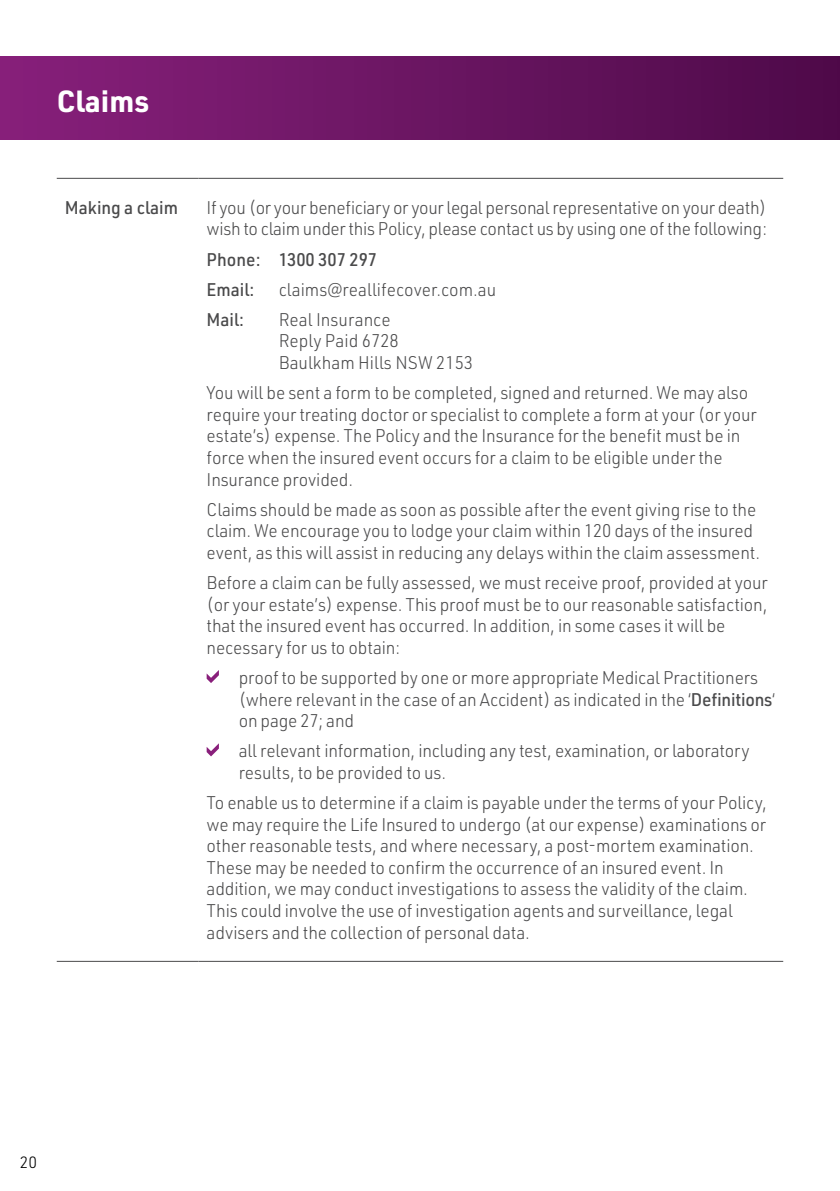
<style>
.page{position:relative;width:840px;height:1191px;background:#fff}
.page>*{position:absolute;margin:0;border:0;box-sizing:border-box;transform-origin:0 0}
.t1{font:700 30px "URWDIN";color:#fff}
.t2{font:300 18px/21.6px "URWDIN";letter-spacing:-.01em;color:#4a4a4b;scale:.95 1}
.t3{font:500 18px/30px "URWDIN";color:#4a4a4b;scale:.95 1}
.t4{font:300 16px "URWDIN";color:#000}
.s1{font-weight:500}
</style>
<div class="page">
<hr style="left:57px;top:178px;width:141px;height:1px;background:#4a4a4b">
<hr style="left:198px;top:178px;width:584px;height:1px;background:#4a4a4b">
<hr style="left:57px;top:961px;width:141px;height:1px;background:#4a4a4b">
<hr style="left:198px;top:961px;width:584px;height:1px;background:#4a4a4b">
<svg style="left:206px;top:670px;width:13px;height:13px"></svg>
<svg style="left:206px;top:743px;width:13px;height:13px"></svg>
<div style="left:0;top:57px;width:839px;height:83px;background:linear-gradient(to right,#87207b,#4e0a49)"></div>
<h1 class="t1" style="left:57px;top:80px;width:94px">Claims</h1>
<p class="t3" style="left:65px;top:192px;width:121px">Making a claim</p>
<p class="t2" style="left:206px;top:196px;width:591px">If you (or your beneficiary or your legal personal representative on your death) wish to claim under this Policy, please contact us by using one of the following:</p>
<p class="t3" style="left:206px;top:243px;width:181px">Phone: 1300 307 297<br>Email:</p>
<p class="t2" style="left:278px;top:278px;width:230px">claims@reallifecover.com.au</p>
<p class="t3" style="left:206px;top:304px;width:41px">Mail:</p>
<p class="t2" style="left:278px;top:308px;width:206px">Real Insurance<br>Reply Paid 6728<br>Baulkham Hills NSW 2153</p>
<p class="t2" style="left:206px;top:381px;width:580px">You will be sent a form to be completed, signed and returned. We may also require your treating doctor or specialist to complete a form at your (or your estate’s) expense. The Policy and the Insurance for the benefit must be in force when the insured event occurs for a claim to be eligible under the Insurance provided.</p>
<p class="t2" style="left:206px;top:498px;width:583px">Claims should be made as soon as possible after the event giving rise to the claim. We encourage you to lodge your claim within 120 days of the insured event, as this will assist in reducing any delays within the claim assessment.</p>
<p class="t2" style="left:206px;top:571px;width:591px">Before a claim can be fully assessed, we must receive proof, provided at your (or your estate’s) expense. This proof must be to our reasonable satisfaction, that the insured event has occurred. In addition, in some cases it will be necessary for us to obtain:</p>
<p class="t2" style="left:238px;top:666px;width:566px">proof to be supported by one or more appropriate Medical Practitioners (where relevant in the case of an Accident) as indicated in the ‘<span class="s1">Definitions</span>‘ on page 27; and</p>
<p class="t2" style="left:238px;top:739px;width:539px">all relevant information, including any test, examination, or laboratory results, to be provided to us.</p>
<p class="t2" style="left:206px;top:791px;width:591px">To enable us to determine if a claim is payable under the terms of your Policy, we may require the Life Insured to undergo (at our expense) examinations or other reasonable tests, and where necessary, a post-mortem examination.<br>These may be needed to confirm the occurrence of an insured event. In addition, we may conduct investigations to assess the validity of the claim.<br>This could involve the use of investigation agents and surveillance, legal advisers and the collection of personal data.</p>
<p class="t4" style="left:20px;top:1152px;width:19px">20</p>
</div>
